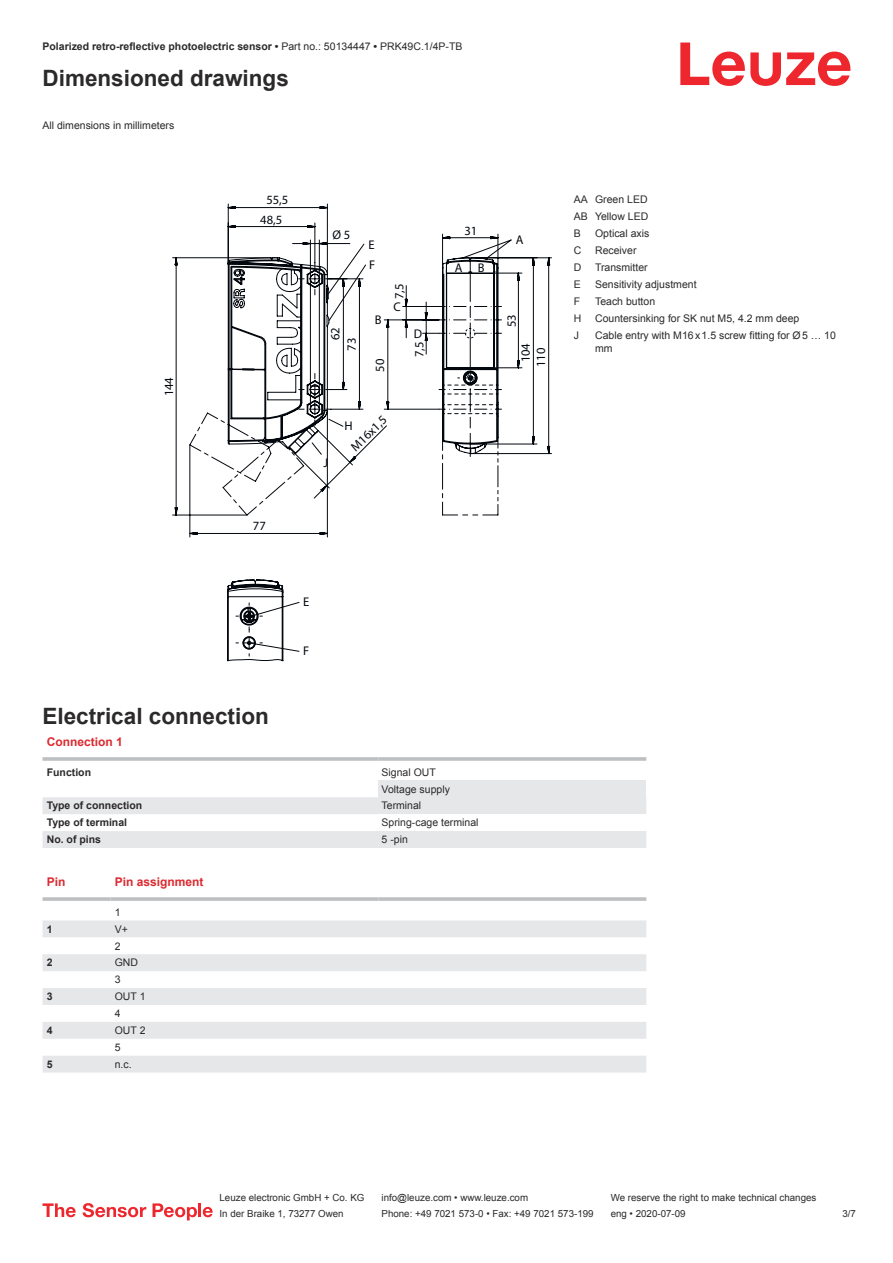
<style>
.page{position:relative;width:893px;height:1263px;background:#fff}
.page>*{position:absolute;margin:0;border:0;box-sizing:border-box;transform-origin:0 0}
.t1{font:700 22.5px "Arial";color:#2b292a}
.t2{font:12.6px/19.8px "Myriad Pro";color:#03080e;text-align:center}
.t3{font:700 12px "Arial";color:#db2a30}
.t4{font:10.5px/17px "Arial";color:#2b292a}
.t5{font:700 10.5px "Arial";color:#2b292a}
.t6{font:9.75px "Arial";color:#2b292a}
.s1{font-weight:400}
</style>
<div class="page">
<svg style="left:680px;top:43px;width:170px;height:43px"></svg>
<svg style="left:43px;top:797px;width:335px;height:51px"></svg>
<hr style="left:43px;top:757px;width:335px;height:4px;background:#bdbfc1">
<hr style="left:378px;top:757px;width:268px;height:4px;background:#c9cacc">
<div style="left:378px;top:780px;width:268px;height:17px;background:#e6e7e9"></div>
<div style="left:378px;top:797px;width:268px;height:17px;background:#e6e7e9"></div>
<div style="left:378px;top:831px;width:268px;height:17px;background:#e6e7e9"></div>
<svg style="left:43px;top:920px;width:603px;height:152px;fill:#e6e7e9"></svg>
<hr style="left:43px;top:897px;width:68px;height:4px;background:#c6c8ca">
<svg style="left:111px;top:897px;width:267px;height:4px"></svg>
<hr style="left:378px;top:897px;width:268px;height:4px;background:#c6c8ca">
<svg style="left:43px;top:1203px;width:33px;height:14px"></svg>
<svg style="left:83px;top:1203px;width:63px;height:14px"></svg>
<svg style="left:153px;top:1203px;width:44px;height:17px"></svg>
<hr style="left:198px;top:1203px;width:3px;height:14px;background:#ed272d">
<svg style="left:203px;top:1207px;width:10px;height:10px"></svg>
<svg style="left:172px;top:240px;width:327px;height:412px"></svg>
<svg style="left:294px;top:234px;width:258px;height:264px"></svg>
<svg style="left:228px;top:204px;width:135px;height:251px"></svg>
<p class="t5" style="left:43px;top:43px;width:421px">Polarized retro-reflective photoelectric sensor • <span class="s1">Part no.: 50134447</span> • <span class="s1">PRK49C.1/4P-TB</span></p>
<h1 class="t1" style="left:43px;top:70px;width:248px">Dimensioned drawings</h1>
<p class="t4" style="left:43px;top:117px;width:133px">All dimensions in millimeters</p>
<p class="t2" style="left:160px;top:396px;width:21px;rotate:-90deg">144</p>
<p class="t2" style="left:260px;top:190px;width:30px">55,5<br>48,5</p>
<p class="t2" style="left:253px;top:516px;width:14px">77</p>
<p class="t2" style="left:332px;top:226px;width:19px">Ø 5</p>
<p class="t2" style="left:464px;top:221px;width:14px">31</p>
<p class="t2" style="left:368px;top:235px;width:8px">E</p>
<p class="t2" style="left:455px;top:258px;width:31px">A B</p>
<p class="t2" style="left:369px;top:255px;width:8px">F</p>
<p class="t2" style="left:328px;top:351px;width:25px;line-height:16.4px;text-align:left;text-indent:10px;rotate:-90deg">62<br>73</p>
<p class="t2" style="left:375px;top:311px;width:8px">B</p>
<p class="t2" style="left:390px;top:299px;width:17px;rotate:-90deg">7,5</p>
<p class="t2" style="left:393px;top:298px;width:9px">C</p>
<p class="t2" style="left:371px;top:372px;width:14px;rotate:-90deg">50</p>
<p class="t2" style="left:414px;top:324px;width:10px">D</p>
<p class="t2" style="left:410px;top:357px;width:17px;rotate:-90deg">7,5</p>
<p class="t2" style="left:323px;top:453px;width:6px">J</p>
<p class="t2" style="left:346px;top:442px;width:46px;rotate:-44deg">M16x1,5</p>
<p class="t2" style="left:344px;top:416px;width:10px">H</p>
<p class="t2" style="left:516px;top:230px;width:9px">A</p>
<p class="t2" style="left:502px;top:327px;width:14px;rotate:-90deg">53</p>
<p class="t2" style="left:518px;top:367px;width:25px;line-height:15.3px;rotate:-90deg">104<br>110</p>
<p class="t2" style="left:303px;top:593px;width:8px">E</p>
<p class="t2" style="left:303px;top:642px;width:8px">F</p>
<h1 class="t1" style="left:43px;top:708px;width:228px">Electrical connection</h1>
<p class="t3" style="left:47px;top:738px;width:78px">Connection 1</p>
<p class="t5" style="left:47px;top:768px;width:46px">Function</p>
<p class="t4" style="left:382px;top:764px;width:70px">Signal OUT<br>Voltage supply</p>
<p class="t5" style="left:47px;top:802px;width:97px">Type of connection</p>
<p class="t4" style="left:382px;top:798px;width:41px">Terminal</p>
<p class="t5" style="left:47px;top:819px;width:82px">Type of terminal</p>
<p class="t4" style="left:382px;top:815px;width:98px">Spring-cage terminal</p>
<p class="t5" style="left:47px;top:836px;width:56px">No. of pins</p>
<p class="t4" style="left:382px;top:832px;width:28px">5 -pin</p>
<p class="t3" style="left:47px;top:878px;width:20px">Pin</p>
<p class="t3" style="left:115px;top:878px;width:90px">Pin assignment</p>
<p class="t4" style="left:115px;top:904px;width:7px">1</p>
<p class="t5" style="left:47px;top:925px;width:7px">1</p>
<p class="t4" style="left:115px;top:921px;width:15px">V+<br>2</p>
<p class="t5" style="left:47px;top:959px;width:7px">2</p>
<p class="t4" style="left:115px;top:955px;width:25px">GND<br>3</p>
<p class="t5" style="left:47px;top:992px;width:7px">3</p>
<p class="t4" style="left:115px;top:989px;width:32px">OUT 1<br>4</p>
<p class="t5" style="left:47px;top:1026px;width:7px">4</p>
<p class="t4" style="left:115px;top:1023px;width:32px">OUT 2<br>5</p>
<p class="t5" style="left:47px;top:1060px;width:7px">5</p>
<p class="t4" style="left:115px;top:1056px;width:18px">n.c.</p>
<p class="t4" style="left:574px;top:192px;width:76px;text-align:justify">AA Green LED AB Yellow LED B</p>
<p class="t4" style="left:595px;top:226px;width:56px">Optical axis</p>
<p class="t4" style="left:574px;top:243px;width:9px">C</p>
<p class="t4" style="left:595px;top:243px;width:43px">Receiver</p>
<p class="t4" style="left:574px;top:260px;width:9px">D</p>
<p class="t4" style="left:595px;top:260px;width:54px">Transmitter</p>
<p class="t4" style="left:574px;top:277px;width:9px">E</p>
<p class="t4" style="left:595px;top:277px;width:103px">Sensitivity adjustment</p>
<p class="t4" style="left:574px;top:294px;width:8px">F</p>
<p class="t4" style="left:595px;top:294px;width:62px">Teach button</p>
<p class="t4" style="left:574px;top:311px;width:9px">H</p>
<p class="t4" style="left:595px;top:311px;width:206px">Countersinking for SK nut M5, 4.2 mm deep</p>
<p class="t4" style="left:574px;top:328px;width:7px">J</p>
<p class="t4" style="left:595px;top:330px;width:242px;line-height:12.6px">Cable entry with M16 x 1.5 screw fitting for Ø 5 … 10 mm</p>
<p class="t6" style="left:220px;top:1194px;width:146px">Leuze electronic GmbH + Co. KG</p>
<p class="t6" style="left:381px;top:1194px;width:148px">info@leuze.com • www.leuze.com</p>
<p class="t6" style="left:611px;top:1194px;width:207px">We reserve the right to make technical changes</p>
<p class="t6" style="left:220px;top:1210px;width:126px">In der Braike 1, 73277 Owen</p>
<p class="t6" style="left:381px;top:1210px;width:214px">Phone: +49 7021 573-0 • Fax: +49 7021 573-199</p>
<p class="t6" style="left:611px;top:1210px;width:76px">eng • 2020-07-09</p>
<p class="t6" style="left:842px;top:1210px;width:15px">3 /7</p>
</div>
